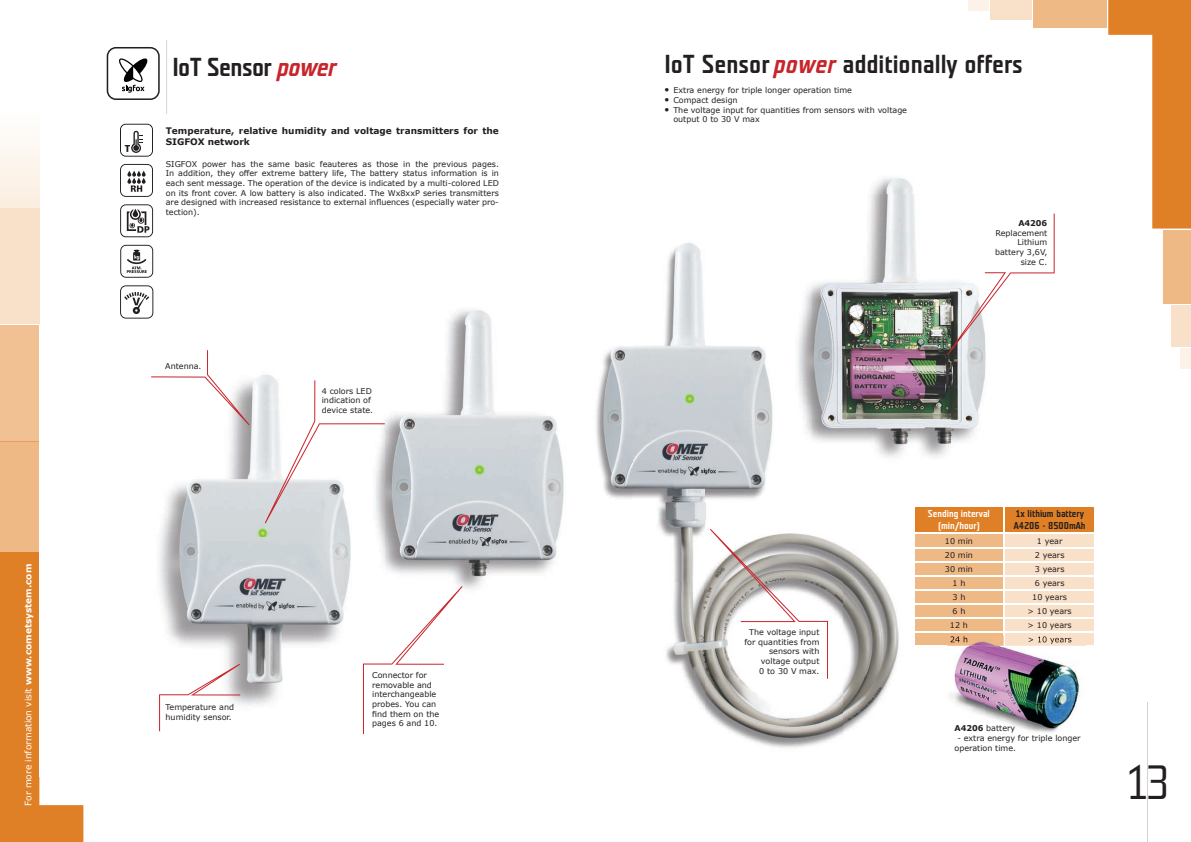
<style>
.page{position:relative;width:1191px;height:842px;background:#fff}
.page>*{position:absolute;margin:0;border:0;box-sizing:border-box;transform-origin:0 0}
.t1{font:48px "Teuton Mager";color:#231f20}
.t2{font:700 26px "Teuton Mager CE";color:#231f20}
.t3{font:700 26px "Teuton Mager";letter-spacing:-.025em;color:#231f20}
.t4{font:700 10px/12px "Teuton Mager CE";color:#231f20}
.t5{font:700 10px/12px "Teuton Mager CE";color:#fff;text-align:center}
.t6{font:700 9px/10.8px "Verdana";color:#231f20}
.t7{font:9px "Verdana";color:#fff}
.t8{font:8px/9.6px "Verdana";color:#231f20}
.t9{font:700 8px "Verdana";color:#231f20}
.s1{font-weight:700}
.s2{font-style:italic;color:#c8242b}
</style>
<div class="page">
<svg style="left:1147px;top:702px;width:1px;height:140px"></svg>
<svg style="left:0;top:552px;width:83px;height:290px;background:#e38c3b"></svg>
<div style="left:0;top:441px;width:39px;height:111px;background:#efb986"></div>
<div style="left:0;top:325px;width:39px;height:116px;background:#f1c193"></div>
<div style="left:0;top:208px;width:39px;height:116px;background:#f9e0c8"></div>
<div style="left:0;top:90px;width:39px;height:117px;background:linear-gradient(to bottom,#fff,#fbeee0)"></div>
<svg style="left:1108px;top:0;width:83px;height:229px"></svg>
<div style="left:1163px;top:230px;width:28px;height:74px;background:#efb986"></div>
<div style="left:1033px;top:0;width:74px;height:28px;background:#efb986"></div>
<div style="left:1171px;top:305px;width:20px;height:42px;background:#f9e0c8"></div>
<div style="left:990px;top:0;width:41px;height:20px;background:#f9e0c8"></div>
<div style="left:1180px;top:348px;width:11px;height:20px;background:#fcf2e8"></div>
<div style="left:968px;top:0;width:20px;height:11px;background:#fcf2e8"></div>
<svg style="left:120px;top:164px;width:33px;height:33px"></svg>
<svg style="left:120px;top:204px;width:33px;height:33px"></svg>
<svg style="left:120px;top:124px;width:33px;height:33px"></svg>
<svg style="left:120px;top:245px;width:33px;height:33px"></svg>
<svg style="left:120px;top:285px;width:33px;height:33px"></svg>
<img style="left:704px;top:582px;width:139px;height:76px">
<img style="left:843px;top:582px;width:56px;height:151px">
<img style="left:704px;top:658px;width:139px;height:90px">
<img style="left:448px;top:310px;width:43px;height:16px">
<img style="left:633px;top:261px;width:41px;height:209px">
<img style="left:491px;top:330px;width:142px;height:244px">
<img style="left:632px;top:470px;width:72px;height:239px">
<img style="left:871px;top:179px;width:12px;height:16px">
<img style="left:883px;top:178px;width:31px;height:17px">
<img style="left:1108px;top:129px;width:18px;height:100px">
<img style="left:674px;top:195px;width:273px;height:105px">
<img style="left:950px;top:355px;width:34px;height:89px">
<img style="left:704px;top:300px;width:246px;height:211px">
<img style="left:704px;top:511px;width:177px;height:71px">
<img style="left:674px;top:261px;width:30px;height:321px">
<img style="left:40px;top:486px;width:138px;height:256px">
<img style="left:178px;top:380px;width:74px;height:223px">
<img style="left:178px;top:603px;width:74px;height:102px">
<img style="left:40px;top:742px;width:43px;height:35px">
<img style="left:252px;top:326px;width:239px;height:379px">
<svg style="left:265px;top:380px;width:120px;height:143px"></svg>
<svg style="left:710px;top:529px;width:118px;height:150px"></svg>
<svg style="left:947px;top:214px;width:107px;height:141px"></svg>
<svg style="left:151px;top:350px;width:98px;height:75px"></svg>
<svg style="left:159px;top:664px;width:81px;height:67px"></svg>
<svg style="left:363px;top:586px;width:99px;height:148px"></svg>
<hr style="left:913px;top:505px;width:91px;height:1px;background:#fff">
<img style="left:950px;top:647px;width:130px;height:86px">
<svg style="left:913px;top:506px;width:181px;height:140px;background:#f1c59c"></svg>
<img style="left:968px;top:646px;width:33px;height:1px">
<img style="left:950px;top:636px;width:17px;height:6px">
<img style="left:1028px;top:636px;width:43px;height:8px">
<svg style="left:107px;top:47px;width:53px;height:53px"></svg>
<p class="t7" style="left:22px;top:806px;width:243px;rotate:-90deg">For more information visit <span class="s1">www.cometsystem.com</span></p>
<h2 class="t3" style="left:172px;top:54px;width:165px">IoT Sensor <span class="s2">power</span></h2>
<p class="t6" style="left:166px;top:125px;width:334px">Temperature, relative humidity and voltage transmitters for the<br>SIGFOX network</p>
<p class="t8" style="left:166px;top:159px;width:334px;text-align:justify">SIGFOX power has the same basic feauteres as those in the previous pages.<br>In addition, they offer extreme battery life, The battery status information is in each sent message. The operation of the device is indicated by a multi-colored LED on its front cover. A low battery is also indicated. The Wx8xxP series transmitters are designed with increased resistance to external influences (especially water pro&shy;tection).</p>
<p class="t8" style="left:165px;top:361px;width:38px">Antenna.</p>
<p class="t8" style="left:322px;top:386px;width:53px">4 colors LED indication of device state.</p>
<p class="t8" style="left:165px;top:702px;width:70px">Temperature and humidity sensor.</p>
<p class="t8" style="left:372px;top:670px;width:69px">Connector for removable and interchangeable probes. You can find them on the pages 6 and 10.</p>
<h2 class="t2" style="left:664px;top:51px;width:360px">IoT Sensor <span class="s2">power</span> additionally offers</h2>
<p class="t8" style="left:664px;top:85px;width:189px">● Extra energy for triple longer operation time</p>
<p class="t8" style="left:664px;top:95px;width:75px">● Compact design</p>
<p class="t8" style="left:673px;top:105px;width:235px;text-indent:-9px">● The voltage input for quantities from sensors with voltage output 0 to 30 V max</p>
<p class="t9" style="left:1018px;top:218px;width:30px">A4206</p>
<p class="t8" style="left:995px;top:228px;width:54px;text-align:right">Replacement<br>Lithium battery 3,6V, size C.</p>
<p class="t8" style="left:744px;top:627px;width:77px;text-align:right">The voltage input for quantities from sensors with voltage output<br>0 to 30 V max.</p>
<p class="t5" style="left:928px;top:508px;width:63px">Sending interval (min/hour)</p>
<p class="t4" style="left:1013px;top:508px;width:73px">1x lithium battery<br>A4206 - 8500mAh</p>
<p class="t8" style="left:945px;top:536px;width:30px">10 min</p>
<p class="t8" style="left:1037px;top:536px;width:27px">1 year</p>
<p class="t8" style="left:945px;top:550px;width:30px">20 min</p>
<p class="t8" style="left:1034px;top:550px;width:31px">2 years</p>
<p class="t8" style="left:945px;top:564px;width:30px">30 min</p>
<p class="t8" style="left:1034px;top:564px;width:31px">3 years</p>
<p class="t8" style="left:952px;top:578px;width:14px">1 h</p>
<p class="t8" style="left:1034px;top:578px;width:31px">6 years</p>
<p class="t8" style="left:952px;top:592px;width:14px">3 h</p>
<p class="t8" style="left:1032px;top:592px;width:36px">10 years</p>
<p class="t8" style="left:952px;top:606px;width:14px">6 h</p>
<p class="t8" style="left:1027px;top:606px;width:46px">&gt; 10 years</p>
<p class="t8" style="left:950px;top:620px;width:20px">12 h</p>
<p class="t8" style="left:1027px;top:620px;width:46px">&gt; 10 years</p>
<p class="t8" style="left:954px;top:723px;width:62px"><span class="s1">A4206</span> battery</p>
<p class="t8" style="left:954px;top:733px;width:128px;text-indent:3px">- extra energy for triple longer operation time.</p>
<h1 class="t1" style="left:1125px;top:758px;width:46px">13</h1>
</div>
